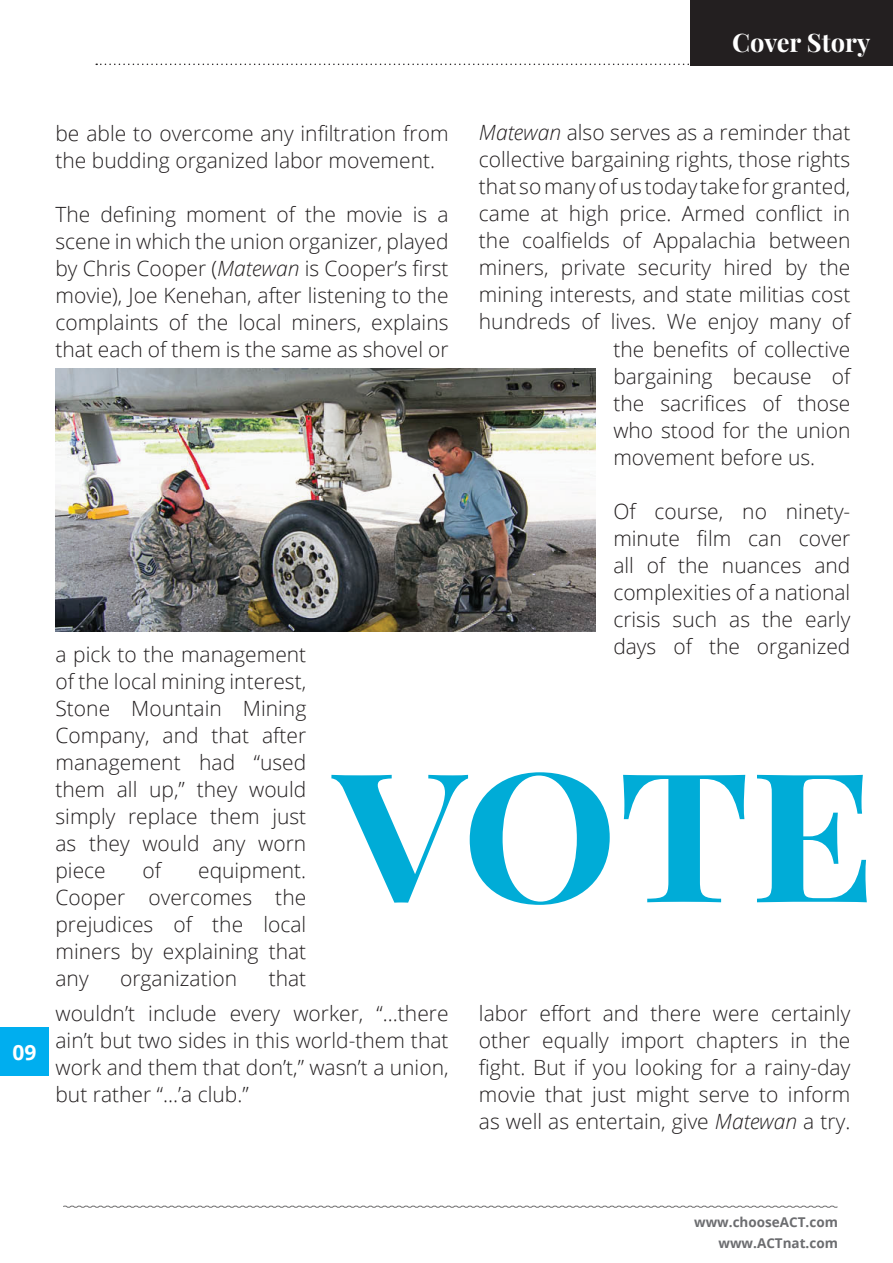
<style>
.page{position:relative;width:893px;height:1263px;background:#fff}
.page>*{position:absolute;margin:0;border:0;box-sizing:border-box;transform-origin:0 0}
.t1{font:700 180px "Playfair Display";color:#00acd7;scale:1.1 1}
.t2{font:700 25.5px "Playfair Display";color:#fff}
.t3{font:300 21px/27px "Open Sans";color:#231f20;text-align:justify}
.t4{font:700 21px "Open Sans";color:#fff}
.t5{font:700 13.5px/21px "Open Sans";color:#6c6d70;text-align:right}
.s1{font-style:italic}
</style>
<div class="page">
<div style="left:0;top:1027px;width:49px;height:49px;background:#00aeef"></div>
<svg style="left:63px;top:1205px;width:775px;height:3px"></svg>
<svg style="left:96px;top:64px;width:593px;height:1px"></svg>
<div style="left:690px;top:0;width:203px;height:65px;background:#231f20"></div>
<img style="left:56px;top:369px;width:539px;height:262px">
<p class="t2" style="left:732px;top:26px;width:139px">Cover Story</p>
<p class="t4" style="left:12px;top:1038px;width:25px">059</p>
<p class="t3" style="left:55px;top:119px;width:395px">be able to overcome any infiltration from the budding organized labor movement.</p>
<p class="t3" style="left:55px;top:200px;width:395px">The defining moment of the movie is a scene in which the union organizer, played by Chris Cooper (<span class="s1">Matewan</span> is Cooper’s first movie), Joe Kenehan, after listening to the complaints of the local miners, explains that each of them is the same as shovel or</p>
<p class="t3" style="left:479px;top:119px;width:373px"><span class="s1">Matewan</span> also serves as a reminder that</p>
<p class="t3" style="left:479px;top:146px;width:373px">collective bargaining rights, those rights</p>
<p class="t3" style="left:479px;top:173px;width:373px">that so many of us today take for granted,</p>
<p class="t3" style="left:479px;top:200px;width:373px">came at high price. Armed conflict in</p>
<p class="t3" style="left:479px;top:227px;width:373px">the coalfields of Appalachia between</p>
<p class="t3" style="left:479px;top:254px;width:373px">miners, private security hired by the</p>
<p class="t3" style="left:479px;top:281px;width:373px">mining interests, and state militias cost</p>
<p class="t3" style="left:479px;top:308px;width:373px">hundreds of lives. We enjoy many of</p>
<p class="t3" style="left:613px;top:335px;width:238px">the benefits of collective</p>
<p class="t3" style="left:613px;top:362px;width:238px">bargaining because of</p>
<p class="t3" style="left:613px;top:389px;width:238px">the sacrifices of those</p>
<p class="t3" style="left:613px;top:416px;width:239px">who stood for the union</p>
<p class="t3" style="left:613px;top:443px;width:203px">movement before us.</p>
<p class="t3" style="left:613px;top:497px;width:239px">Of course, no ninety&shy;minute film can cover all of the nuances and complexities of a national crisis such as the early days of the organized</p>
<p class="t3" style="left:55px;top:640px;width:252px">a pick to the management of the local mining interest, Stone Mountain Mining Company, and that after management had “used them all up,” they would simply replace them just as they would any worn piece</p>
<h1 class="t1" style="left:334px;top:721px;width:494px">VOTE</h1>
<p class="t3" style="left:143px;top:856px;width:20px">of</p>
<p class="t3" style="left:55px;top:856px;width:252px;text-indent:143px">equipment.<br>Cooper overcomes the prejudices of the local miners by explaining that any</p>
<p class="t3" style="left:55px;top:960px;width:395px;line-height:35.2px;text-indent:213px">that<br>wouldn’t include every worker, “…there</p>
<p class="t3" style="left:55px;top:1027px;width:395px">ain’t but two sides in this world-them that work and them that don’t,” wasn’t a union, but rather “…’a club.”</p>
<p class="t3" style="left:120px;top:964px;width:119px">organization</p>
<p class="t3" style="left:479px;top:999px;width:373px">labor effort and there were certainly other equally import chapters in the fight. But if you looking for a rainy-day movie that just might serve to inform as well as entertain, give <span class="s1">Matewan</span> a try.</p>
<p class="t5" style="left:694px;top:1211px;width:145px">www.chooseACT.com www.ACTnat.com</p>
</div>
